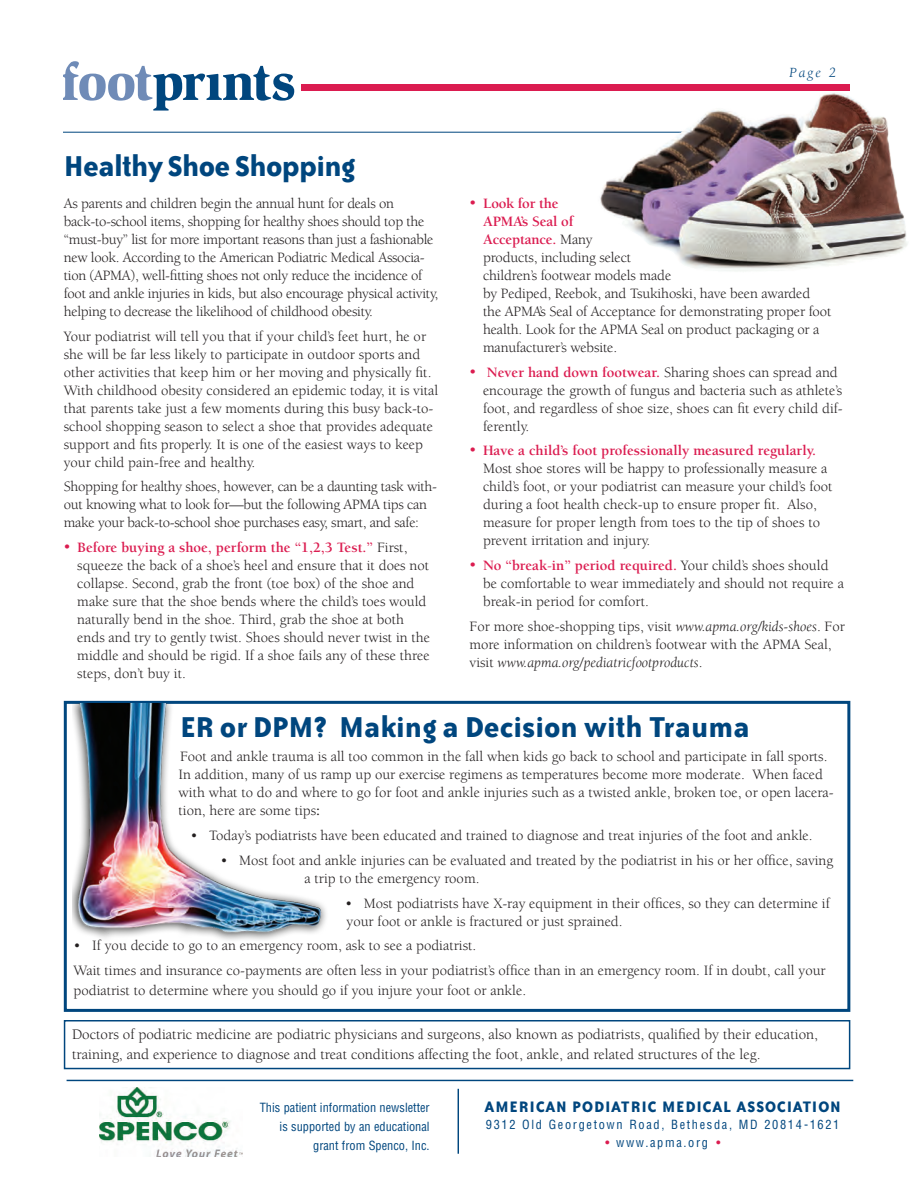
<style>
.page{position:relative;width:918px;height:1188px;background:#fff}
.page>*{position:absolute;margin:0;border:0;box-sizing:border-box;transform-origin:0 0}
.t1{font:900 53.1px "Slimbach";letter-spacing:-.01em;color:#00467e}
.t2{font:700 33px "Bailey Sans ITC";color:#00467e}
.t3{font:700 33px "Bailey Sans ITC";letter-spacing:-.02em;color:#00467e}
.t4{font:700 17.4px "Bailey Sans ITC";letter-spacing:.055em;color:#00467e}
.t5{font:15px/19.5px "Berkeley";color:#231f20}
.t6{font:14.7px/18px "Berkeley";color:#231f20}
.t7{font:14.7px/18px "Berkeley";letter-spacing:-.02em;color:#231f20}
.t8{font:italic 14.4px "Berkeley";color:#00467e}
.t9{font:condensed 12.3px/18.9px "Helvetica";color:#00467e;text-align:right}
.t10{font:condensed 12.3px "Helvetica";letter-spacing:.135em;color:#00467e}
.s1{color:#6f8bb7}
.s2{color:#db1c50}
.s3{font-weight:700;color:#db1c50}
.s4{font-style:italic}
.s5{font-weight:700}
.s6{font-family:"Berkeley";font-stretch:normal;font-size:14.55px;color:#db1c50}
</style>
<div class="page">
<div style="left:301px;top:84px;width:549px;height:6px;background:#db1c50"></div>
<hr style="left:64px;top:132px;width:772px;height:1px;background:#00467e">
<hr style="left:67px;top:1080px;width:786px;height:1px;background:#00467e">
<img style="left:99px;top:1087px;width:143px;height:70px">
<hr style="left:458px;top:1089px;width:1px;height:65px;background:#00467e">
<div style="left:64px;top:1020px;width:786px;height:49px;border:2px solid #00467e"></div>
<div style="left:64px;top:701px;width:786px;height:311px;border:3px solid #00467e"></div>
<img style="left:72px;top:704px;width:258px;height:236px">
<img style="left:563px;top:90px;width:345px;height:181px">
<h1 class="t1" style="left:61px;top:49px;width:236px"><span class="s1">foot</span>prints</h1>
<p class="t8" style="left:789px;top:65px;width:48px">Page 2</p>
<h2 class="t3" style="left:64px;top:149px;width:293px">Healthy Shoe Shopping</h2>
<p class="t7" style="left:64px;top:195px;width:376px">As parents and children begin the annual hunt for deals on back-to-school items, shopping for healthy shoes should top the “must-buy” list for more important reasons than just a fashionable new look. According to the American Podiatric Medical Associa&shy;tion (APMA), well-fitting shoes not only reduce the incidence of foot and ankle injuries in kids, but also encourage physical activity, helping to decrease the likelihood of childhood obesity.</p>
<p class="t6" style="left:64px;top:327px;width:376px">Your podiatrist will tell you that if your child’s feet hurt, he or she will be far less likely to participate in outdoor sports and other activities that keep him or her moving and physically fit.<br>With childhood obesity considered an epidemic today, it is vital that parents take just a few moments during this busy back-to&shy;school shopping season to select a shoe that provides adequate support and fits properly. It is one of the easiest ways to keep your child pain-free and healthy.</p>
<p class="t7" style="left:64px;top:478px;width:375px">Shopping for healthy shoes, however, can be a daunting task with&shy;out knowing what to look for—but the following APMA tips can make your back-to-school shoe purchases easy, smart, and safe:</p>
<p class="t6" style="left:77px;top:539px;width:354px;text-indent:-13px"><span class="s2">•</span> <span class="s3">Before buying a shoe, perform the “1,2,3 Test.”</span> First, squeeze the back of a shoe’s heel and ensure that it does not collapse. Second, grab the front (toe box) of the shoe and make sure that the shoe bends where the child’s toes would naturally bend in the shoe. Third, grab the shoe at both ends and try to gently twist. Shoes should never twist in the middle and should be rigid. If a shoe fails any of these three steps, don’t buy it.</p>
<p class="t6" style="left:483px;top:195px;width:350px;text-indent:-13px"><span class="s2">•</span> <span class="s3">Look for the<br>APMA’s Seal of<br>Acceptance.</span> Many<br>products, including select<br>children’s footwear models made<br>by Pediped, Reebok, and Tsukihoski, have been awarded the APMA’s Seal of Acceptance for demonstrating proper foot health. Look for the APMA Seal on product packaging or a manufacturer’s website.</p>
<p class="t6" style="left:483px;top:363px;width:361px;text-indent:-13px"><span class="s2">•</span> <span class="s3">Never hand down footwear.</span> Sharing shoes can spread and encourage the growth of fungus and bacteria such as athlete’s foot, and regardless of shoe size, shoes can fit every child dif&shy;ferently.</p>
<p class="t6" style="left:483px;top:442px;width:351px;text-indent:-13px"><span class="s2">•</span> <span class="s3">Have a child’s foot professionally measured regularly.<br></span>Most shoe stores will be happy to professionally measure a child’s foot, or your podiatrist can measure your child’s foot during a foot health check-up to ensure proper fit. Also, measure for proper length from toes to the tip of shoes to prevent irritation and injury.</p>
<p class="t6" style="left:483px;top:557px;width:362px;text-indent:-13px"><span class="s2">•</span> <span class="s3">No “break</span><span class="s2">-</span><span class="s3">in” period required.</span> Your child’s shoes should be comfortable to wear immediately and should not require a break-in period for comfort.</p>
<p class="t6" style="left:470px;top:617px;width:377px">For more shoe-shopping tips, visit <span class="s4">www.apma.org/kids-shoes</span>. For more information on children’s footwear with the APMA Seal, visit <span class="s4">www.apma.org/pediatricfootproducts</span>.</p>
<h2 class="t2" style="left:180px;top:709px;width:571px">ER or DPM? Making a Decision with Trauma</h2>
<p class="t6" style="left:179px;top:748px;width:657px">Foot and ankle trauma is all too common in the fall when kids go back to school and participate in fall sports.<br>In addition, many of us ramp up our exercise regimens as temperatures become more moderate. When faced with what to do and where to go for foot and ankle injuries such as a twisted ankle, broken toe, or open lacera&shy;tion, here are some tips<span class="s5">:</span></p>
<p class="t6" style="left:191px;top:827px;width:624px">• Today’s podiatrists have been educated and trained to diagnose and treat injuries of the foot and ankle.</p>
<p class="t6" style="left:305px;top:851px;width:530px;text-indent:-84px">• Most foot and ankle injuries can be evaluated and treated by the podiatrist in his or her office, saving a trip to the emergency room.</p>
<p class="t6" style="left:345px;top:894px;width:486px">• Most podiatrists have X-ray equipment in their offices, so they can determine if your foot or ankle is fractured or just sprained.</p>
<p class="t6" style="left:74px;top:934px;width:754px;line-height:24.8px">• If you decide to go to an emergency room, ask to see a podiatrist.<br>Wait times and insurance co-payments are often less in your podiatrist’s office than in an emergency room. If in doubt, call your</p>
<p class="t6" style="left:74px;top:981px;width:454px">podiatrist to determine where you should go if you injure your foot or ankle.</p>
<p class="t5" style="left:72px;top:1025px;width:748px">Doctors of podiatric medicine are podiatric physicians and surgeons, also known as podiatrists, qualified by their education, training, and experience to diagnose and treat conditions affecting the foot, ankle, and related structures of the leg.</p>
<p class="t9" style="left:260px;top:1098px;width:172px">This patient information newsletter is supported by an educational grant from Spenco, Inc.</p>
<p class="t4" style="left:484px;top:1097px;width:358px">AMERICAN PODIATRIC MEDICAL ASSOCIATION</p>
<p class="t10" style="left:486px;top:1117px;width:355px">9312 Old Georgetown Road, Bethesda, MD 20814-1621</p>
<p class="t10" style="left:604px;top:1134px;width:120px"><span class="s6">•</span> www.apma.org <span class="s6">•</span></p>
</div>
